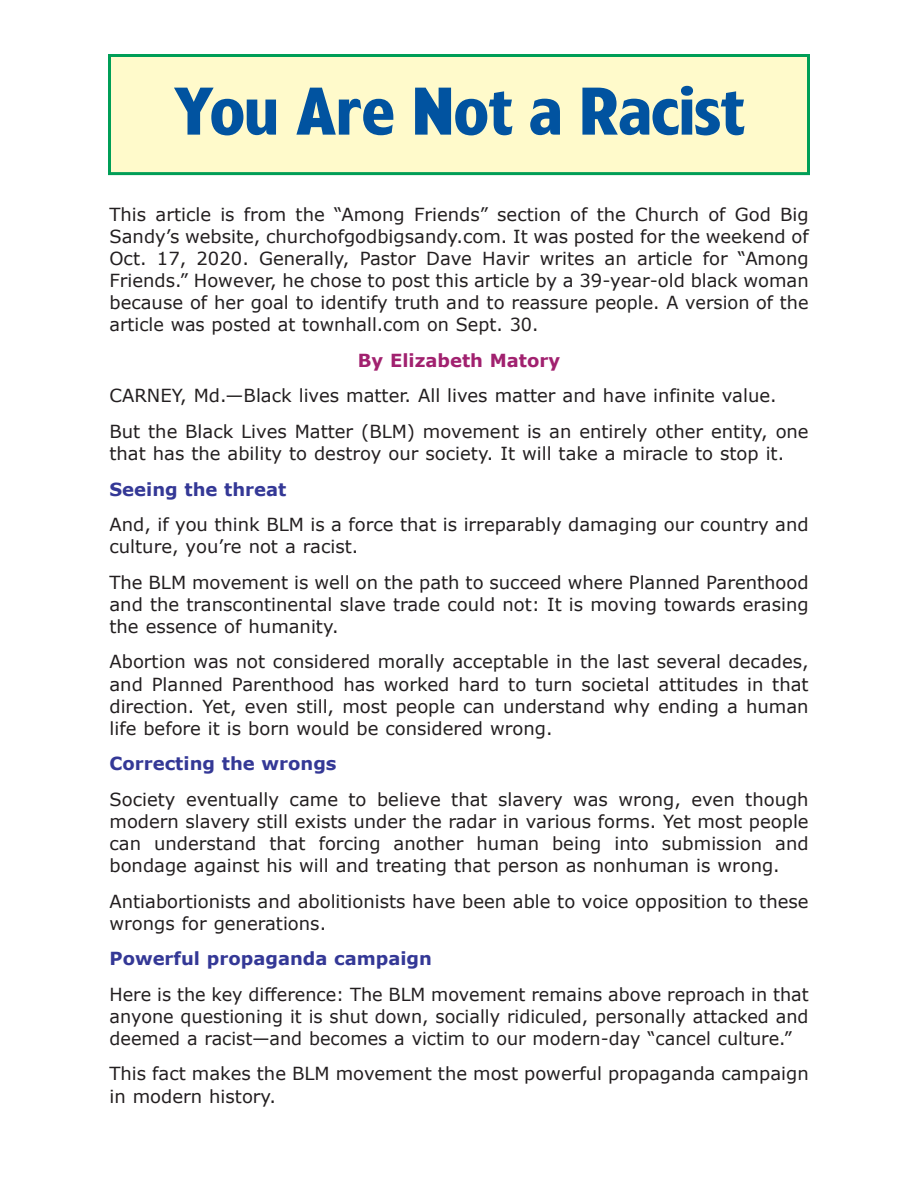
<style>
.page{position:relative;width:918px;height:1188px;background:#fff}
.page>*{position:absolute;margin:0;border:0;box-sizing:border-box;transform-origin:0 0}
.t1{font:700 63px "Forever";color:#0153a0}
.t2{font:18px/22px "Verdana";color:#231f20;text-align:justify}
.t3{font:700 18px "Verdana";color:#343896}
.t4{font:700 18px "Verdana";color:#a1216f}
</style>
<div class="page">
<div style="left:110px;top:56px;width:698px;height:118px;background:#fffacb"></div>
<div style="left:108px;top:54px;width:702px;height:121px;border:3px solid #009e57"></div>
<h1 class="t1" style="left:174px;top:88px;width:572px">You Are Not a Racist</h1>
<p class="t2" style="left:110px;top:203px;width:701px">This article is from the “Among Friends” section of the Church of God Big Sandy’s website, churchofgodbigsandy.com. It was posted for the weekend of Oct. 17, 2020. Generally, Pastor Dave Havir writes an article for “Among Friends.” However, he chose to post this article by a 39-year-old black woman because of her goal to identify truth and to reassure people. A version of the article was posted at townhall.com on Sept. 30.</p>
<p class="t4" style="left:358px;top:349px;width:204px">By Elizabeth Matory</p>
<p class="t2" style="left:110px;top:377px;width:701px;line-height:35.5px">CARNEY, Md.—Black lives matter. All lives matter and have infinite value.<br>But the Black Lives Matter (BLM) movement is an entirely other entity, one</p>
<p class="t2" style="left:110px;top:442px;width:676px">that has the ability to destroy our society. It will take a miracle to stop it.</p>
<p class="t3" style="left:110px;top:478px;width:178px">Seeing the threat</p>
<p class="t2" style="left:110px;top:513px;width:701px">And, if you think BLM is a force that is irreparably damaging our country and culture, you’re not a racist.</p>
<p class="t2" style="left:110px;top:571px;width:701px">The BLM movement is well on the path to succeed where Planned Parenthood and the transcontinental slave trade could not: It is moving towards erasing the essence of humanity.</p>
<p class="t2" style="left:110px;top:650px;width:701px">Abortion was not considered morally acceptable in the last several decades, and Planned Parenthood has worked hard to turn societal attitudes in that direction. Yet, even still, most people can understand why ending a human life before it is born would be considered wrong.</p>
<p class="t3" style="left:110px;top:752px;width:229px">Correcting the wrongs</p>
<p class="t2" style="left:110px;top:788px;width:701px">Society eventually came to believe that slavery was wrong, even though modern slavery still exists under the radar in various forms. Yet most people can understand that forcing another human being into submission and bondage against his will and treating that person as nonhuman is wrong.</p>
<p class="t2" style="left:110px;top:889px;width:701px">Antiabortionists and abolitionists have been able to voice opposition to these wrongs for generations.</p>
<p class="t3" style="left:110px;top:947px;width:324px">Powerful propaganda campaign</p>
<p class="t2" style="left:110px;top:983px;width:701px">Here is the key difference: The BLM movement remains above reproach in that anyone questioning it is shut down, socially ridiculed, personally attacked and deemed a racist—and becomes a victim to our modern-day “cancel culture.”</p>
<p class="t2" style="left:110px;top:1062px;width:701px">This fact makes the BLM movement the most powerful propaganda campaign in modern history.</p>
</div>
